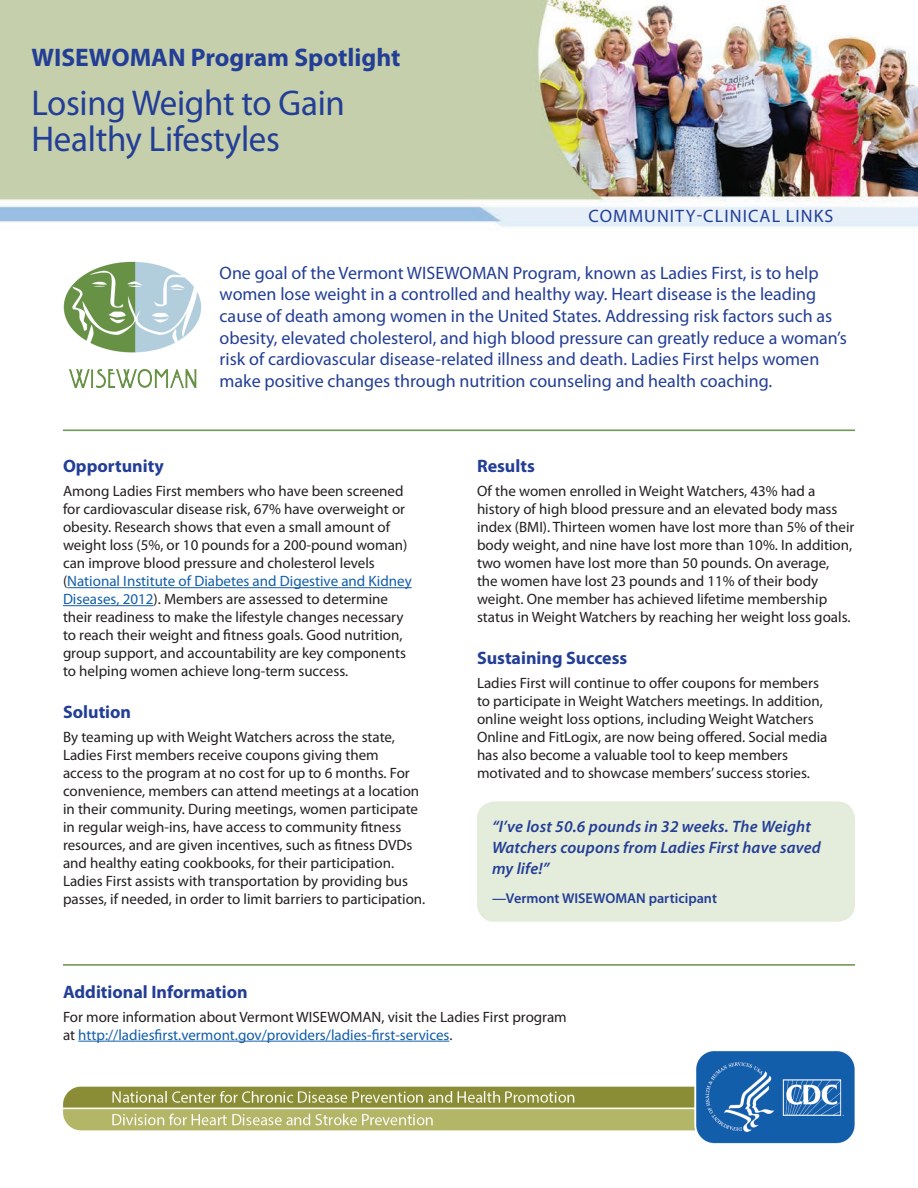
<style>
.page{position:relative;width:918px;height:1188px;background:#fff}
.page>*{position:absolute;margin:0;border:0;box-sizing:border-box;transform-origin:0 0}
.t1{font:36px/36px "Myriad Pro";letter-spacing:-.01em;color:#233e95}
.t2{font:700 25.5px "Myriad Pro";color:#233e95}
.t3{font:18px/21.6px "Myriad Pro";color:#233e95}
.t4{font:700 18px "Myriad Pro";color:#233e95}
.t5{font:18px "Myriad Pro";letter-spacing:.06em;color:#233e95}
.t6{font:italic 600 16.5px/21px "Myriad Pro";letter-spacing:.01em;color:#233e95}
.t7{font:15px/18px "Myriad Pro";color:#231f20}
.t8{font:600 14.25px "Myriad Pro";color:#233e95}
.s1{color:#125eaa}
</style>
<div class="page">
<img style="left:63px;top:429px;width:793px;height:537px">
<img style="left:0;top:0;width:918px;height:227px">
<img style="left:63px;top:261px;width:139px;height:127px">
<hr style="left:67px;top:587px;width:345px;height:1px;background:#125eaa">
<hr style="left:63px;top:605px;width:90px;height:1px;background:#125eaa">
<hr style="left:78px;top:1041px;width:371px;height:1px;background:#125eaa">
<img style="left:63px;top:1051px;width:792px;height:93px">
<h2 class="t2" style="left:32px;top:43px;width:371px">WISEWOMAN Program Spotlight</h2>
<h1 class="t1" style="left:32px;top:86px;width:315px">Losing Weight to Gain<br>Healthy Lifestyles</h1>
<p class="t5" style="left:589px;top:206px;width:246px">COMMUNITY-CLINICAL LINKS</p>
<p class="t3" style="left:220px;top:262px;width:629px">One goal of the Vermont WISEWOMAN Program, known as Ladies First, is to help women lose weight in a controlled and healthy way. Heart disease is the leading cause of death among women in the United States. Addressing risk factors such as obesity, elevated cholesterol, and high blood pressure can greatly reduce a woman’s risk of cardiovascular disease-related illness and death. Ladies First helps women make positive changes through nutrition counseling and health coaching.</p>
<p class="t4" style="left:63px;top:456px;width:102px">Opportunity</p>
<p class="t7" style="left:63px;top:482px;width:350px">Among Ladies First members who have been screened for cardiovascular disease risk, 67% have overweight or obesity. Research shows that even a small amount of weight loss (5%, or 10 pounds for a 200-pound woman) can improve blood pressure and cholesterol levels (<span class="s1">National Institute of Diabetes and Digestive and Kidney Diseases, 2012</span>). Members are assessed to determine their readiness to make the lifestyle changes necessary to reach their weight and fitness goals. Good nutrition, group support, and accountability are key components to helping women achieve long-term success.</p>
<p class="t4" style="left:63px;top:702px;width:70px">Solution</p>
<p class="t7" style="left:63px;top:728px;width:364px">By teaming up with Weight Watchers across the state, Ladies First members receive coupons giving them<br>access to the program at no cost for up to 6 months. For convenience, members can attend meetings at a location in their community. During meetings, women participate in regular weigh-ins, have access to community fitness resources, and are given incentives, such as fitness DVDs and healthy eating cookbooks, for their participation.<br>Ladies First assists with transportation by providing bus passes, if needed, in order to limit barriers to participation.</p>
<p class="t4" style="left:477px;top:456px;width:59px">Results</p>
<p class="t7" style="left:477px;top:482px;width:379px">Of the women enrolled in Weight Watchers, 43% had a history of high blood pressure and an elevated body mass index (BMI). Thirteen women have lost more than 5% of their body weight, and nine have lost more than 10%. In addition, two women have lost more than 50 pounds. On average,<br>the women have lost 23 pounds and 11% of their body weight. One member has achieved lifetime membership status in Weight Watchers by reaching her weight loss goals.</p>
<p class="t4" style="left:477px;top:648px;width:152px">Sustaining Success</p>
<p class="t7" style="left:477px;top:674px;width:352px">Ladies First will continue to offer coupons for members to participate in Weight Watchers meetings. In addition, online weight loss options, including Weight Watchers Online and FitLogix, are now being offered. Social media has also become a valuable tool to keep members motivated and to showcase members’ success stories.</p>
<p class="t6" style="left:492px;top:816px;width:330px">“I’ve lost 50.6 pounds in 32 weeks. The Weight<br>Watchers coupons from Ladies First have saved my life!”</p>
<p class="t8" style="left:492px;top:890px;width:227px">—Vermont WISEWOMAN participant</p>
<p class="t4" style="left:63px;top:982px;width:186px">Additional Information</p>
<p class="t7" style="left:63px;top:1008px;width:505px">For more information about Vermont WISEWOMAN, visit the Ladies First program at <span class="s1">http://ladiesfirst.vermont.gov/providers/ladies-first-services</span>.</p>
</div>
